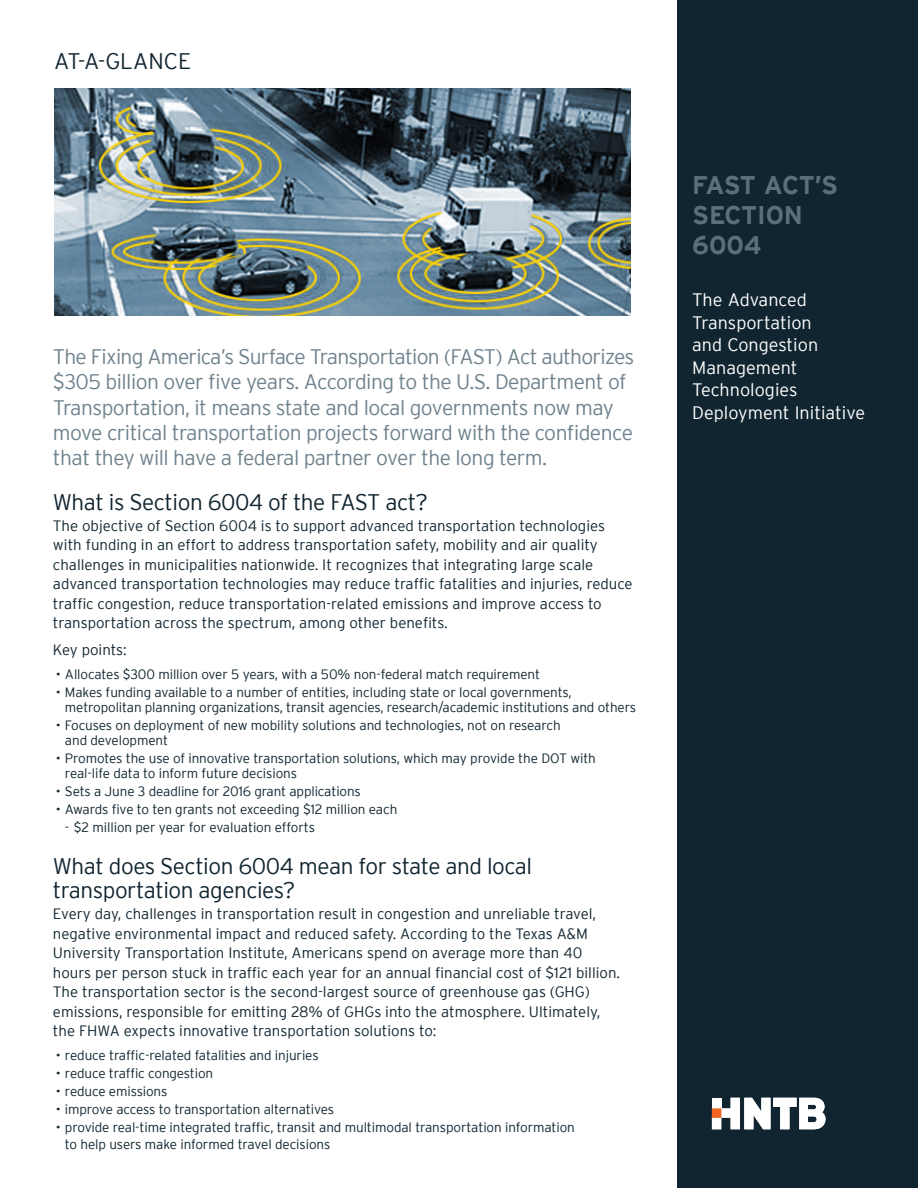
<style>
.page{position:relative;width:918px;height:1188px;background:#fff}
.page>*{position:absolute;margin:0;border:0;box-sizing:border-box;transform-origin:0 0}
.t1{font:700 25.5px/30px "Interstate";letter-spacing:-.01em;color:#5b6f7b}
.t2{font:300 22.5px/24px "Interstate";letter-spacing:-.02em;color:#112530}
.t3{font:300 22.5px "Interstate";color:#112530}
.t4{font:300 21px/25.2px "Interstate";letter-spacing:-.025em;color:#6f828d}
.t5{font:300 18px/22.5px "Interstate";color:#fff}
.t6{font:300 15px/19.5px "Interstate";color:#112530}
.t7{font:300 13.5px/15px "Interstate";letter-spacing:-.01em;color:#112530}
</style>
<div class="page">
<div style="left:678px;top:0;width:240px;height:1188px;background:#112530"></div>
<img style="left:54px;top:89px;width:576px;height:226px">
<div style="left:712px;top:1118px;width:9px;height:11px;background:#fff"></div>
<div style="left:712px;top:1098px;width:9px;height:10px;background:#fff"></div>
<div style="left:712px;top:1108px;width:9px;height:10px;background:#f36421"></div>
<svg style="left:721px;top:1098px;width:105px;height:31px"></svg>
<p class="t3" style="left:54px;top:49px;width:139px">AT-A-GLANCE</p>
<p class="t4" style="left:53px;top:344px;width:583px">The Fixing America’s Surface Transportation (FAST) Act authorizes $305 billion over five years. According to the U.S. Department of Transportation, it means state and local governments now may move critical transportation projects forward with the confidence that they will have a federal partner over the long term.</p>
<p class="t2" style="left:53px;top:490px;width:377px">What is Section 6004 of the FAST act?</p>
<p class="t6" style="left:53px;top:516px;width:581px">The objective of Section 6004 is to support advanced transportation technologies with funding in an effort to address transportation safety, mobility and air quality challenges in municipalities nationwide. It recognizes that integrating large scale advanced transportation technologies may reduce traffic fatalities and injuries, reduce traffic congestion, reduce transportation-related emissions and improve access to transportation across the spectrum, among other benefits.</p>
<p class="t6" style="left:53px;top:640px;width:75px">Key points:</p>
<p class="t7" style="left:56px;top:667px;width:486px">• Allocates $300 million over 5 years, with a 50% non-federal match requirement</p>
<p class="t7" style="left:65px;top:685px;width:573px;text-indent:-9px">• Makes funding available to a number of entities, including state or local governments, metropolitan planning organizations, transit agencies, research/academic institutions and others</p>
<p class="t7" style="left:65px;top:718px;width:497px;text-indent:-9px">• Focuses on deployment of new mobility solutions and technologies, not on research and development</p>
<p class="t7" style="left:65px;top:751px;width:532px;text-indent:-9px">• Promotes the use of innovative transportation solutions, which may provide the DOT with real-life data to inform future decisions</p>
<p class="t7" style="left:56px;top:784px;width:306px">• Sets a June 3 deadline for 2016 grant applications</p>
<p class="t7" style="left:56px;top:802px;width:343px">• Awards five to ten grants not exceeding $12 million each</p>
<p class="t7" style="left:65px;top:820px;width:252px">- $2 million per year for evaluation efforts</p>
<p class="t2" style="left:53px;top:854px;width:481px">What does Section 6004 mean for state and local transportation agencies?</p>
<p class="t6" style="left:53px;top:904px;width:569px">Every day, challenges in transportation result in congestion and unreliable travel, negative environmental impact and reduced safety. According to the Texas A&amp;M University Transportation Institute, Americans spend on average more than 40 hours per person stuck in traffic each year for an annual financial cost of $121 billion.<br>The transportation sector is the second-largest source of greenhouse gas (GHG) emissions, responsible for emitting 28% of GHGs into the atmosphere. Ultimately, the FHWA expects innovative transportation solutions to:</p>
<p class="t7" style="left:56px;top:1048px;width:264px">• reduce traffic-related fatalities and injuries</p>
<p class="t7" style="left:56px;top:1066px;width:159px">• reduce traffic congestion</p>
<p class="t7" style="left:56px;top:1084px;width:113px">• reduce emissions</p>
<p class="t7" style="left:56px;top:1102px;width:280px">• improve access to transportation alternatives</p>
<p class="t7" style="left:65px;top:1119px;width:511px;line-height:16.5px;text-indent:-9px">• provide real-time integrated traffic, transit and multimodal transportation information to help users make informed travel decisions</p>
<p class="t1" style="left:692px;top:169px;width:147px">FAST ACT’S<br>SECTION<br>6004</p>
<p class="t5" style="left:692px;top:288px;width:174px">The Advanced<br>Transportation<br>and Congestion<br>Management<br>Technologies<br>Deployment Initiative</p>
</div>
